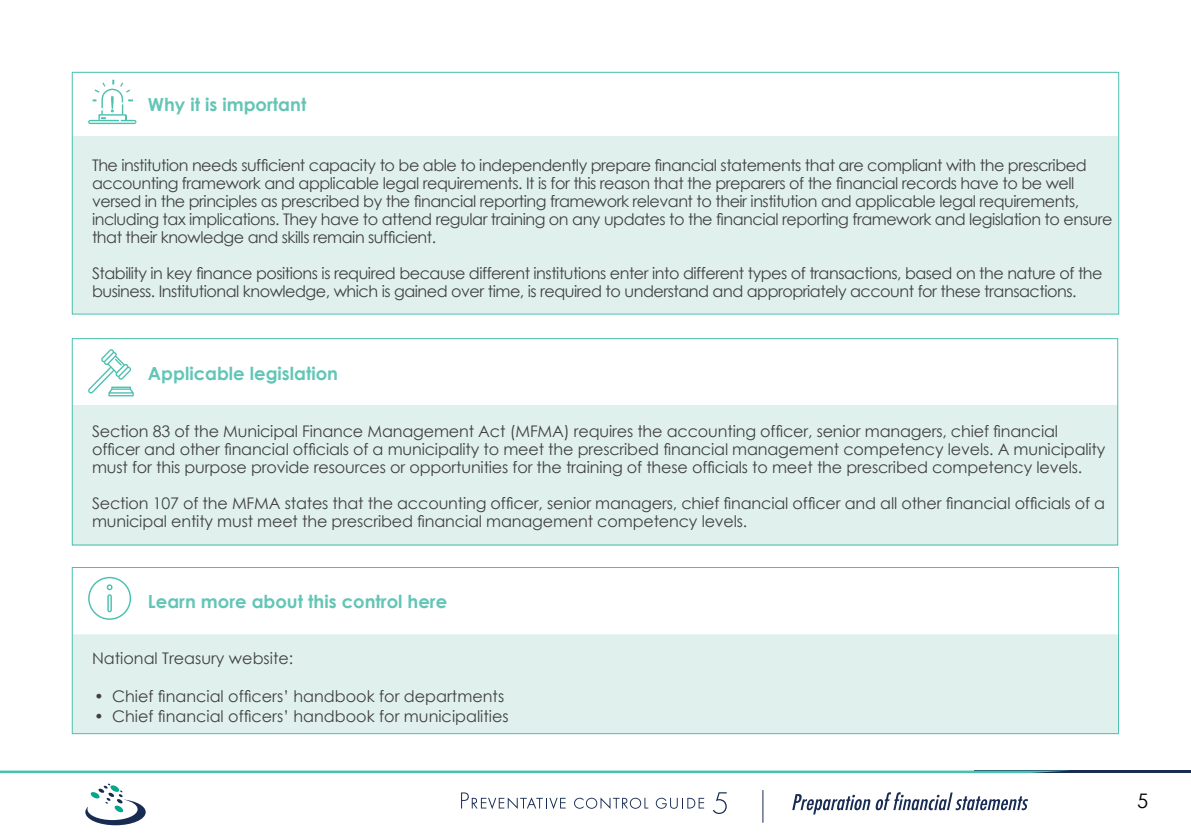
<style>
.page{position:relative;width:1191px;height:840px;background:#fff}
.page>*{position:absolute;margin:0;border:0;box-sizing:border-box;transform-origin:0 0}
.t1{font:20px "Century Gothic";color:#000}
.t2{font:700 18px "Century Gothic";color:#63c5b6}
.t3{font:16px/18px "Century Gothic";letter-spacing:-.03em;color:#414042}
.t4{font:16px/18px "Century Gothic";letter-spacing:-.01em;color:#414042}
.t5{font:16px "Century Gothic";color:#414042}
</style>
<div class="page">
<svg style="left:792px;top:792px;width:236px;height:22px"></svg>
<svg style="left:461px;top:792px;width:104px;height:16px"></svg>
<svg style="left:574px;top:797px;width:74px;height:11px"></svg>
<svg style="left:656px;top:797px;width:48px;height:11px"></svg>
<svg style="left:712px;top:792px;width:14px;height:21px"></svg>
<hr style="left:974px;top:770px;width:217px;height:2px;background:#172b53">
<svg style="left:0;top:770px;width:1069px;height:2px;background:#77cbc0"></svg>
<svg style="left:85px;top:783px;width:61px;height:41px"></svg>
<hr style="left:762px;top:789px;width:1px;height:33px;background:#172b53">
<div style="left:72px;top:136px;width:1046px;height:178px;background:#e0f1ed"></div>
<div style="left:72px;top:72px;width:1047px;height:242px;border:1px solid #4bc0af"></div>
<svg style="left:88px;top:80px;width:48px;height:44px"></svg>
<div style="left:73px;top:634px;width:1046px;height:99px;background:#e0f1ed"></div>
<div style="left:72px;top:404px;width:1046px;height:141px;background:#e0f1ed"></div>
<div style="left:72px;top:567px;width:1046px;height:166px;border:1px solid #4bc0af"></div>
<div style="left:72px;top:338px;width:1046px;height:207px;border:1px solid #4bc0af"></div>
<svg style="left:88px;top:349px;width:46px;height:47px"></svg>
<svg style="left:88px;top:576px;width:43px;height:43px"></svg>
<p class="t2" style="left:148px;top:93px;width:160px">Why it is important</p>
<p class="t3" style="left:92px;top:155px;width:1021px">The institution needs sufficient capacity to be able to independently prepare financial statements that are compliant with the prescribed accounting framework and applicable legal requirements. It is for this reason that the preparers of the financial records have to be well versed in the principles as prescribed by the financial reporting framework relevant to their institution and applicable legal requirements, including tax implications. They have to attend regular training on any updates to the financial reporting framework and legislation to ensure that their knowledge and skills remain sufficient.</p>
<p class="t3" style="left:92px;top:263px;width:1012px">Stability in key finance positions is required because different institutions enter into different types of transactions, based on the nature of the business. Institutional knowledge, which is gained over time, is required to understand and appropriately account for these transactions.</p>
<p class="t2" style="left:148px;top:362px;width:192px">Applicable legislation</p>
<p class="t4" style="left:92px;top:421px;width:1014px">Section 83 of the Municipal Finance Management Act (MFMA) requires the accounting officer, senior managers, chief financial officer and other financial officials of a municipality to meet the prescribed financial management competency levels. A municipality must for this purpose provide resources or opportunities for the training of these officials to meet the prescribed competency levels.</p>
<p class="t4" style="left:92px;top:493px;width:1014px">Section 107 of the MFMA states that the accounting officer, senior managers, chief financial officer and all other financial officials of a municipal entity must meet the prescribed financial management competency levels.</p>
<p class="t2" style="left:148px;top:590px;width:301px">Learn more about this control here</p>
<p class="t5" style="left:92px;top:647px;width:203px">National Treasury website:</p>
<p class="t5" style="left:94px;top:685px;width:412px">• Chief financial officers’ handbook for departments</p>
<p class="t5" style="left:94px;top:705px;width:416px">• Chief financial officers’ handbook for municipalities</p>
<p class="t1" style="left:1137px;top:786px;width:13px">5</p>
</div>
